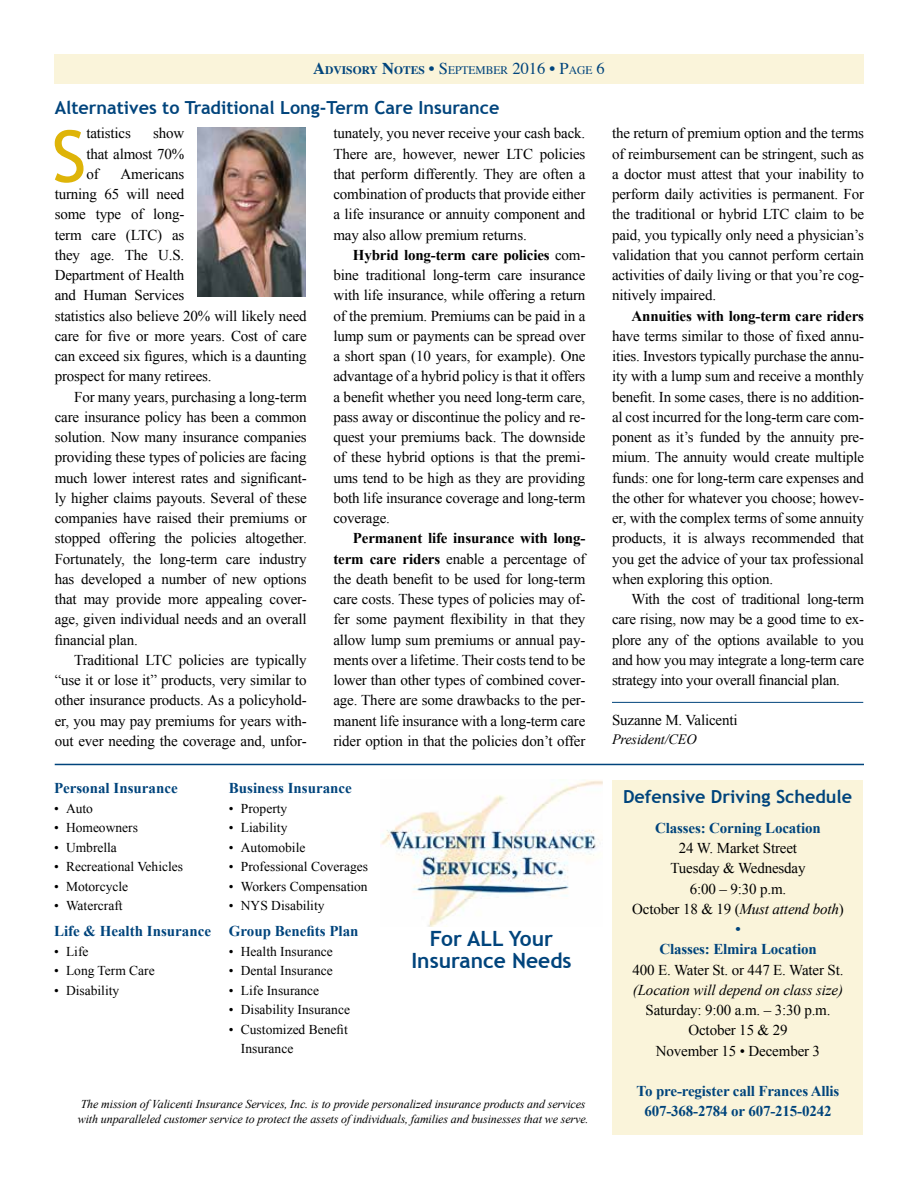
<style>
.page{position:relative;width:918px;height:1188px;background:#fff}
.page>*{position:absolute;margin:0;border:0;box-sizing:border-box;transform-origin:0 0}
.t1{font:71.55px "Trebuchet MS";color:#deb408}
.t2{font:700 21px/22.5px "Trebuchet MS";color:#00447c;text-align:center}
.t3{font:700 18px "Trebuchet MS";color:#00447c}
.t4{font:15px/20.2px "Times New Roman";letter-spacing:-.01em;color:#000;text-align:justify}
.t5{font:700 15px/20.2px "Times New Roman";letter-spacing:-.01em;color:#00447c;text-align:center}
.t6{font:700 15px "Times New Roman";letter-spacing:-.01em;color:#000}
.t7{font:italic 15px "Times New Roman";letter-spacing:-.01em;color:#000}
.t8{font:italic 14.25px "Times New Roman";letter-spacing:-.01em;color:#000}
.t9{font:13.5px/19.5px "Times New Roman";color:#000}
.t10{font:italic 12px/14.4px "Times New Roman";letter-spacing:-.01em;color:#000}
.t11{font:700 11.55px "Times";color:#00447c}
.s1{font-size:16.5px}
.s2{font-weight:400;font-size:16.5px}
.s3{font-weight:400}
.s4{font-weight:700}
.s5{font-style:italic}
.s6{font-weight:700;color:#00447c}
</style>
<div class="page">
<div style="left:613px;top:780px;width:250px;height:355px;background:#faf4da"></div>
<div style="left:54px;top:54px;width:810px;height:30px;background:#faf4da"></div>
<img style="left:198px;top:128px;width:108px;height:168px">
<hr style="left:55px;top:764px;width:809px;height:1px;background:#00447c">
<hr style="left:612px;top:702px;width:251px;height:1px;background:#00447c">
<img style="left:380px;top:780px;width:223px;height:146px">
<p class="t11" style="left:313px;top:59px;width:293px"><span class="s1">A</span>DVISORY <span class="s1">N</span>OTES <span class="s2">• S</span><span class="s3">EPTEMBER</span> <span class="s2">2016 • P</span><span class="s3">AGE</span> <span class="s2">6</span></p>
<p class="t3" style="left:55px;top:96px;width:446px">Alternatives to Traditional Long-Term Care Insurance</p>
<h1 class="t1" style="left:52px;top:114px;width:36px">S</h1>
<p class="t4" style="left:86px;top:123px;width:46px">tatistics</p>
<p class="t4" style="left:333px;top:123px;width:254px">tunately, you never receive your cash back.<br>There are, however, newer LTC policies that perform differently. They are often a combination of products that provide either a life insurance or annuity component and may also allow premium returns.</p>
<p class="t4" style="left:333px;top:245px;width:254px;text-indent:19px"><span class="s4">Hybrid long-term care policies</span> com&shy;bine traditional long-term care insurance with life insurance, while offering a return of the premium. Premiums can be paid in a lump sum or payments can be spread over a short span (10 years, for example). One advantage of a hybrid policy is that it offers a benefit whether you need long-term care, pass away or discontinue the policy and re&shy;quest your premiums back. The downside of these hybrid options is that the premi&shy;ums tend to be high as they are providing both life insurance coverage and long-term coverage.</p>
<p class="t4" style="left:333px;top:528px;width:254px;text-indent:20px"><span class="s4">Permanent life insurance with long&shy;term care riders</span> enable a percentage of the death benefit to be used for long-term care costs. These types of policies may of&shy;fer some payment flexibility in that they allow lump sum premiums or annual pay&shy;ments over a lifetime. Their costs tend to be lower than other types of combined cover&shy;age. There are some drawbacks to the per&shy;manent life insurance with a long-term care rider option in that the policies don’t offer</p>
<p class="t4" style="left:86px;top:123px;width:100px;text-indent:67px">show that almost 70% of</p>
<p class="t4" style="left:55px;top:164px;width:254px;text-align:left;text-indent:66px">Americans<br>turning 65 will need<br>some type of long-<br>term care (LTC) as<br>they age. The U.S.<br>Department of Health<br>and Human Services<br>statistics also believe 20% will likely need care for five or more years. Cost of care can exceed six figures, which is a daunting prospect for many retirees.</p>
<p class="t4" style="left:55px;top:386px;width:254px;text-indent:20px">For many years, purchasing a long-term care insurance policy has been a common solution. Now many insurance companies providing these types of policies are facing much lower interest rates and significant&shy;ly higher claims payouts. Several of these companies have raised their premiums or stopped offering the policies altogether.<br>Fortunately, the long-term care industry has developed a number of new options that may provide more appealing cover&shy;age, given individual needs and an overall financial plan.</p>
<p class="t4" style="left:55px;top:650px;width:254px;text-indent:20px">Traditional LTC policies are typically “use it or lose it” products, very similar to other insurance products. As a policyhold&shy;er, you may pay premiums for years with&shy;out ever needing the coverage and, unfor-</p>
<p class="t5" style="left:54px;top:778px;width:125px">Personal Insurance</p>
<p class="t9" style="left:54px;top:798px;width:41px">• Auto</p>
<p class="t9" style="left:54px;top:818px;width:85px">• Homeowners</p>
<p class="t9" style="left:54px;top:837px;width:64px">• Umbrella</p>
<p class="t9" style="left:54px;top:857px;width:131px">• Recreational Vehicles</p>
<p class="t9" style="left:54px;top:876px;width:76px">• Motorcycle</p>
<p class="t9" style="left:54px;top:896px;width:70px">• Watercraft</p>
<p class="t5" style="left:54px;top:921px;width:159px">Life &amp; Health Insurance</p>
<p class="t9" style="left:54px;top:941px;width:36px">• Life</p>
<p class="t9" style="left:54px;top:961px;width:102px">• Long Term Care</p>
<p class="t9" style="left:54px;top:980px;width:67px">• Disability</p>
<p class="t5" style="left:229px;top:778px;width:124px">Business Insurance</p>
<p class="t9" style="left:229px;top:798px;width:60px">• Property</p>
<p class="t9" style="left:229px;top:818px;width:60px">• Liability</p>
<p class="t9" style="left:229px;top:837px;width:78px">• Automobile</p>
<p class="t9" style="left:229px;top:857px;width:141px">• Professional Coverages</p>
<p class="t9" style="left:229px;top:876px;width:140px">• Workers Compensation</p>
<p class="t9" style="left:229px;top:896px;width:97px">• NYS Disability</p>
<p class="t5" style="left:229px;top:921px;width:131px">Group Benefits Plan</p>
<p class="t9" style="left:229px;top:941px;width:105px">• Health Insurance</p>
<p class="t9" style="left:229px;top:961px;width:105px">• Dental Insurance</p>
<p class="t9" style="left:229px;top:980px;width:92px">• Life Insurance</p>
<p class="t9" style="left:229px;top:1000px;width:123px">• Disability Insurance</p>
<p class="t9" style="left:241px;top:1019px;width:108px;text-indent:-12px">• Customized Benefit<br>Insurance</p>
<h2 class="t2" style="left:411px;top:927px;width:162px">For ALL Your<br>Insurance Needs</h2>
<p class="t10" style="left:78px;top:1097px;width:512px">The mission of Valicenti Insurance Services, Inc. is to provide personalized insurance products and services with unparalleled customer service to protect the assets of individuals, families and businesses that we serve.</p>
<p class="t4" style="left:612px;top:123px;width:254px">the return of premium option and the terms of reimbursement can be stringent, such as a doctor must attest that your inability to perform daily activities is permanent. For the traditional or hybrid LTC claim to be paid, you typically only need a physician’s validation that you cannot perform certain activities of daily living or that you’re cog&shy;nitively impaired.</p>
<p class="t6" style="left:632px;top:305px;width:234px">Annuities with long-term care riders</p>
<p class="t4" style="left:612px;top:326px;width:254px">have terms similar to those of fixed annu&shy;ities. Investors typically purchase the annu&shy;ity with a lump sum and receive a monthly benefit. In some cases, there is no addition&shy;al cost incurred for the long-term care com&shy;ponent as it’s funded by the annuity pre&shy;mium. The annuity would create multiple funds: one for long-term care expenses and the other for whatever you choose; howev&shy;er, with the complex terms of some annuity products, it is always recommended that you get the advice of your tax professional when exploring this option.</p>
<p class="t4" style="left:612px;top:589px;width:254px;text-indent:20px">With the cost of traditional long-term care rising, now may be a good time to ex&shy;plore any of the options available to you and how you may integrate a long-term care strategy into your overall financial plan.</p>
<p class="t4" style="left:612px;top:710px;width:127px">Suzanne M. Valicenti</p>
<p class="t8" style="left:612px;top:730px;width:86px">President/CEO</p>
<p class="t3" style="left:623px;top:786px;width:231px">Defensive Driving Schedule</p>
<p class="t5" style="left:655px;top:817px;width:167px">Classes: Corning Location</p>
<p class="t4" style="left:632px;top:838px;width:213px;text-align:center">24 W. Market Street<br>Tuesday &amp; Wednesday<br>6:00 – 9:30 p.m.<br>October 18 &amp; 19 (<span class="s5">Must attend both</span>) <span class="s6">•<br>Classes: Elmira Location</span></p>
<p class="t4" style="left:633px;top:959px;width:212px">400 E. Water St. or 447 E. Water St.</p>
<p class="t7" style="left:633px;top:980px;width:212px">(Location will depend on class size)</p>
<p class="t4" style="left:645px;top:1000px;width:187px;text-align:center">Saturday: 9:00 a.m. – 3:30 p.m.<br>October 15 &amp; 29<br>November 15 • December 3</p>
<p class="t5" style="left:637px;top:1081px;width:204px">To pre-register call Frances Allis<br>607-368-2784 or 607-215-0242</p>
</div>
